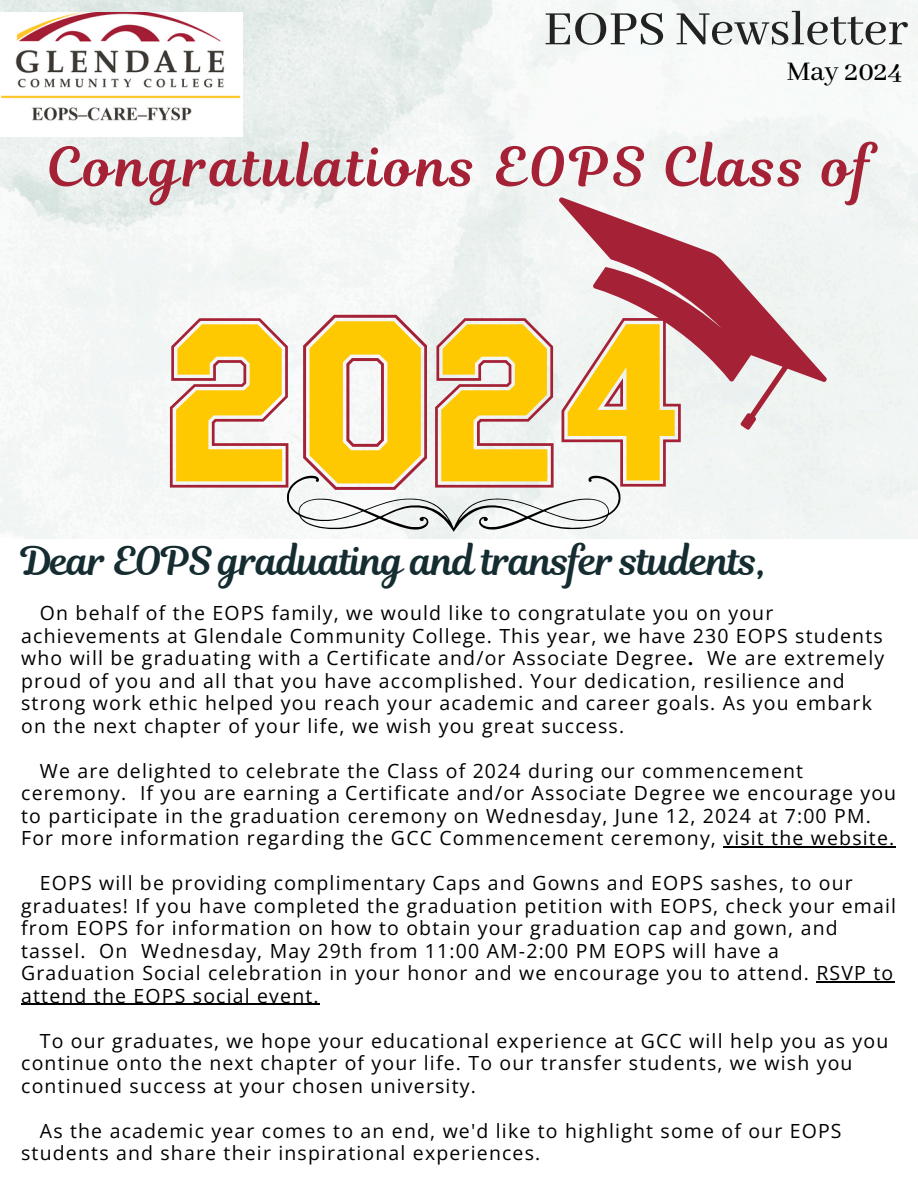
<style>
.page{position:relative;width:918px;height:1188px;background:#fff}
.page>*{position:absolute;margin:0;border:0;box-sizing:border-box;transform-origin:0 0}
.t1{font:54px "Magnolia Script";letter-spacing:.06em;color:#a42136}
.t2{font:500 52.65px "Abhaya Libre";color:#222}
.t3{font:39px "Magnolia Script";letter-spacing:-.02em;color:#152c30}
.t4{font:500 30px "Abhaya Libre";color:#000}
.t5{font:19.5px/22.5px "Open Sans";letter-spacing:.06em;color:#000}
.s1{font-weight:700}
</style>
<div class="page">
<img style="left:0;top:0;width:918px;height:539px">
<img style="left:0;top:12px;width:243px;height:124px">
<svg style="left:511px;top:164px;width:339px;height:287px;fill:#f0f5f2"></svg>
<svg style="left:170px;top:315px;width:511px;height:217px"></svg>
<hr style="left:723px;top:846px;width:173px;height:1px;background:#000">
<hr style="left:816px;top:981px;width:78px;height:1px;background:#000">
<hr style="left:21px;top:1004px;width:299px;height:1px;background:#000">
<p class="t2" style="left:544px;top:0;width:366px">EOPS Newsletter</p>
<p class="t4" style="left:787px;top:55px;width:117px">May 2024</p>
<p class="t1" style="left:47px;top:129px;width:826px">Congratulations EOPS Class of</p>
<p class="t3" style="left:21px;top:534px;width:747px">Dear EOPS graduating and transfer students,</p>
<h1 class="t5" style="left:21px;top:601px;width:865px;text-indent:19px">On behalf of the EOPS family, we would like to congratulate you on your achievements at Glendale Community College. This year, we have 230 EOPS students who will be graduating with a Certificate and/or Associate Degree<span class="s1">.</span> We are extremely proud of you and all that you have accomplished. Your dedication, resilience and strong work ethic helped you reach your academic and career goals. As you embark on the next chapter of your life, we wish you great success.</h1>
<h4 class="t5" style="left:21px;top:759px;width:877px;text-indent:19px">We are delighted to celebrate the Class of 2024 during our commencement ceremony. If you are earning a Certificate and/or Associate Degree we encourage you to participate in the graduation ceremony on Wednesday, June 12, 2024 at 7:00 PM.<br>For more information regarding the GCC Commencement ceremony, visit the website.</h4>
<h2 class="t5" style="left:21px;top:871px;width:877px;text-indent:19px">EOPS will be providing complimentary Caps and Gowns and EOPS sashes, to our graduates! If you have completed the graduation petition with EOPS, check your email from EOPS for information on how to obtain your graduation cap and gown, and tassel. On Wednesday, May 29th from 11:00 AM-2:00 PM EOPS will have a Graduation Social celebration in your honor and we encourage you to attend. RSVP to attend the EOPS social event.</h2>
<p class="t5" style="left:21px;top:1029px;width:869px;text-indent:19px">To our graduates, we hope your educational experience at GCC will help you as you continue onto the next chapter of your life. To our transfer students, we wish you continued success at your chosen university.</p>
<p class="t5" style="left:21px;top:1119px;width:822px;text-indent:19px">As the academic year comes to an end, we'd like to highlight some of our EOPS students and share their inspirational experiences.</p>
</div>
